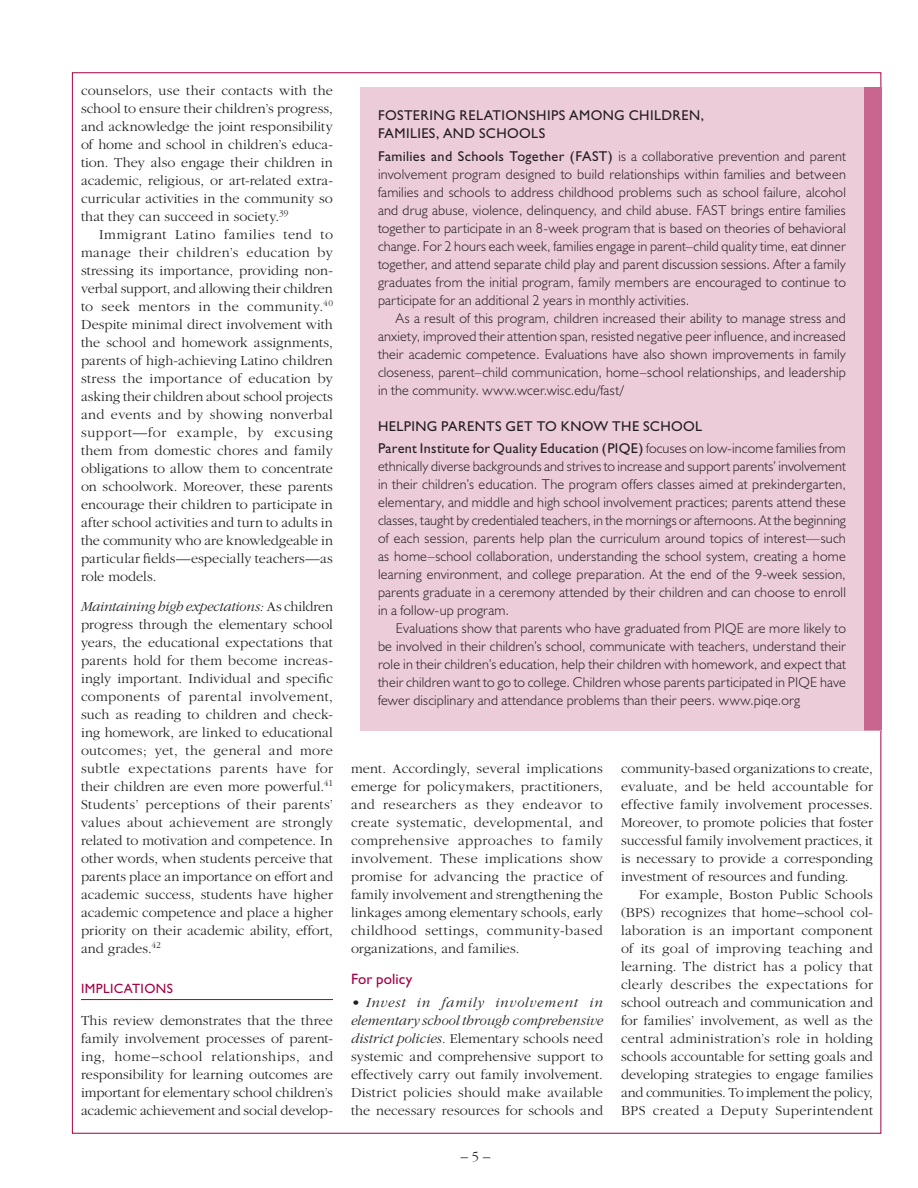
<style>
.page{position:relative;width:918px;height:1188px;background:#fff}
.page>*{position:absolute;margin:0;border:0;box-sizing:border-box;transform-origin:0 0}
.t1{font:15px "Gill Sans";letter-spacing:.01em;color:#a30046}
.t2{font:300 14.25px/18px "Garamond";letter-spacing:.005em;color:#231f20;text-align:justify}
.t3{font:300 14.25px/18px "Humanist 521 BT";letter-spacing:.015em;color:#231f20;text-align:justify}
.t4{font:14.25px/18px "Gill Sans";letter-spacing:.025em;color:#231f20}
.t5{font:13.5px "Gill Sans";letter-spacing:.03em;color:#a30046}
.s1{font-style:italic}
.s2{font-family:"Gill Sans";font-weight:400}
.s3{font-family:"Humanist 521 BT";font-weight:300}
</style>
<div class="page">
<hr style="left:81px;top:999px;width:252px;height:1px;background:#a30046">
<div style="left:360px;top:87px;width:522px;height:643px;background:#edccda"></div>
<div style="left:864px;top:87px;width:18px;height:643px;background:#c86690"></div>
<p class="t2" style="left:81px;top:81px;width:254px">counselors, use their contacts with the school to ensure their children’s progress, and acknowledge the joint responsibility of home and school in children’s educa&shy;tion. They also engage their children in academic, religious, or art-related extra&shy;curricular activities in the community so that they can succeed in society.<sup>39</sup></p>
<p class="t2" style="left:81px;top:225px;width:254px;text-indent:18px">Immigrant Latino families tend to manage their children’s education by stressing its importance, providing non&shy;verbal support, and allowing their children to seek mentors in the community.<sup>40<br></sup>Despite minimal direct involvement with the school and homework assignments, parents of high-achieving Latino children stress the importance of education by asking their children about school projects and events and by showing nonverbal support—for example, by excusing them from domestic chores and family obligations to allow them to concentrate on schoolwork. Moreover, these parents encourage their children to participate in after school activities and turn to adults in the community who are knowledgeable in particular fields—especially teachers—as role models.</p>
<p class="t2" style="left:81px;top:597px;width:254px"><span class="s1">Maintaining high expectations:</span> As children progress through the elementary school years, the educational expectations that parents hold for them become increas&shy;ingly important. Individual and specific components of parental involvement, such as reading to children and check&shy;ing homework, are linked to educational outcomes; yet, the general and more subtle expectations parents have for their children are even more powerful.<sup>41<br></sup>Students’ perceptions of their parents’ values about achievement are strongly related to motivation and competence. In other words, when students perceive that parents place an importance on effort and academic success, students have higher academic competence and place a higher priority on their academic ability, effort, and grades.<sup>42</sup></p>
<p class="t5" style="left:81px;top:981px;width:94px">IMPLICATIONS</p>
<p class="t2" style="left:81px;top:1011px;width:254px">This review demonstrates that the three family involvement processes of parent&shy;ing, home–school relationships, and responsibility for learning outcomes are important for elementary school children’s academic achievement and social develop-</p>
<p class="t4" style="left:378px;top:106px;width:327px">FOSTERING RELATIONSHIPS AMONG CHILDREN,<br>FAMILIES, AND SCHOOLS</p>
<p class="t3" style="left:378px;top:147px;width:469px"><span class="s2">Families and Schools Together (FAST)</span> is a collaborative prevention and parent involvement program designed to build relationships within families and between families and schools to address childhood problems such as school failure, alcohol and drug abuse, violence, delinquency, and child abuse. FAST brings entire families together to participate in an 8-week program that is based on theories of behavioral change. For 2 hours each week, families engage in parent–child quality time, eat dinner together, and attend separate child play and parent discussion sessions. After a family graduates from the initial program, family members are encouraged to continue to participate for an additional 2 years in monthly activities.</p>
<p class="t3" style="left:378px;top:309px;width:469px;text-indent:18px">As a result of this program, children increased their ability to manage stress and anxiety, improved their attention span, resisted negative peer influence, and increased their academic competence. Evaluations have also shown improvements in family closeness, parent–child communication, home–school relationships, and leadership in the community. www.wcer.wisc.edu/fast/</p>
<p class="t4" style="left:378px;top:415px;width:469px;line-height:22.5px">HELPING PARENTS GET TO KNOW THE SCHOOL<br>Parent Institute for Quality Education (PIQE) <span class="s3">focuses on low-income families from</span></p>
<p class="t3" style="left:378px;top:457px;width:469px">ethnically diverse backgrounds and strives to increase and support parents’ involvement in their children’s education. The program offers classes aimed at prekindergarten, elementary, and middle and high school involvement practices; parents attend these classes, taught by credentialed teachers, in the mornings or afternoons. At the beginning of each session, parents help plan the curriculum around topics of interest—such as home–school collaboration, understanding the school system, creating a home learning environment, and college preparation. At the end of the 9-week session, parents graduate in a ceremony attended by their children and can choose to enroll in a follow-up program.</p>
<p class="t3" style="left:378px;top:619px;width:470px;text-indent:18px">Evaluations show that parents who have graduated from PIQE are more likely to be involved in their children’s school, communicate with teachers, understand their role in their children’s education, help their children with homework, and expect that their children want to go to college. Children whose parents participated in PIQE have fewer disciplinary and attendance problems than their peers. www.piqe.org</p>
<p class="t2" style="left:351px;top:759px;width:254px">ment. Accordingly, several implications emerge for policymakers, practitioners, and researchers as they endeavor to create systematic, developmental, and comprehensive approaches to family involvement. These implications show promise for advancing the practice of family involvement and strengthening the linkages among elementary schools, early childhood settings, community-based organizations, and families.</p>
<p class="t1" style="left:351px;top:971px;width:63px">For policy</p>
<p class="t2" style="left:351px;top:993px;width:254px"><span class="s1">• Invest in family involvement in elementary school through comprehensive district policies.</span> Elementary schools need systemic and comprehensive support to effectively carry out family involvement.<br>District policies should make available the necessary resources for schools and</p>
<p class="t2" style="left:461px;top:1148px;width:31px">– –</p>
<p class="t2" style="left:621px;top:759px;width:253px">community-based organizations to create, evaluate, and be held accountable for effective family involvement processes.<br>Moreover, to promote policies that foster successful family involvement practices, it is necessary to provide a corresponding investment of resources and funding.</p>
<p class="t2" style="left:621px;top:885px;width:254px;text-indent:18px">For example, Boston Public Schools (BPS) recognizes that home–school col&shy;laboration is an important component of its goal of improving teaching and learning. The district has a policy that clearly describes the expectations for school outreach and communication and for families’ involvement, as well as the central administration’s role in holding schools accountable for setting goals and developing strategies to engage families and communities. To implement the policy, BPS created a Deputy Superintendent</p>
</div>
